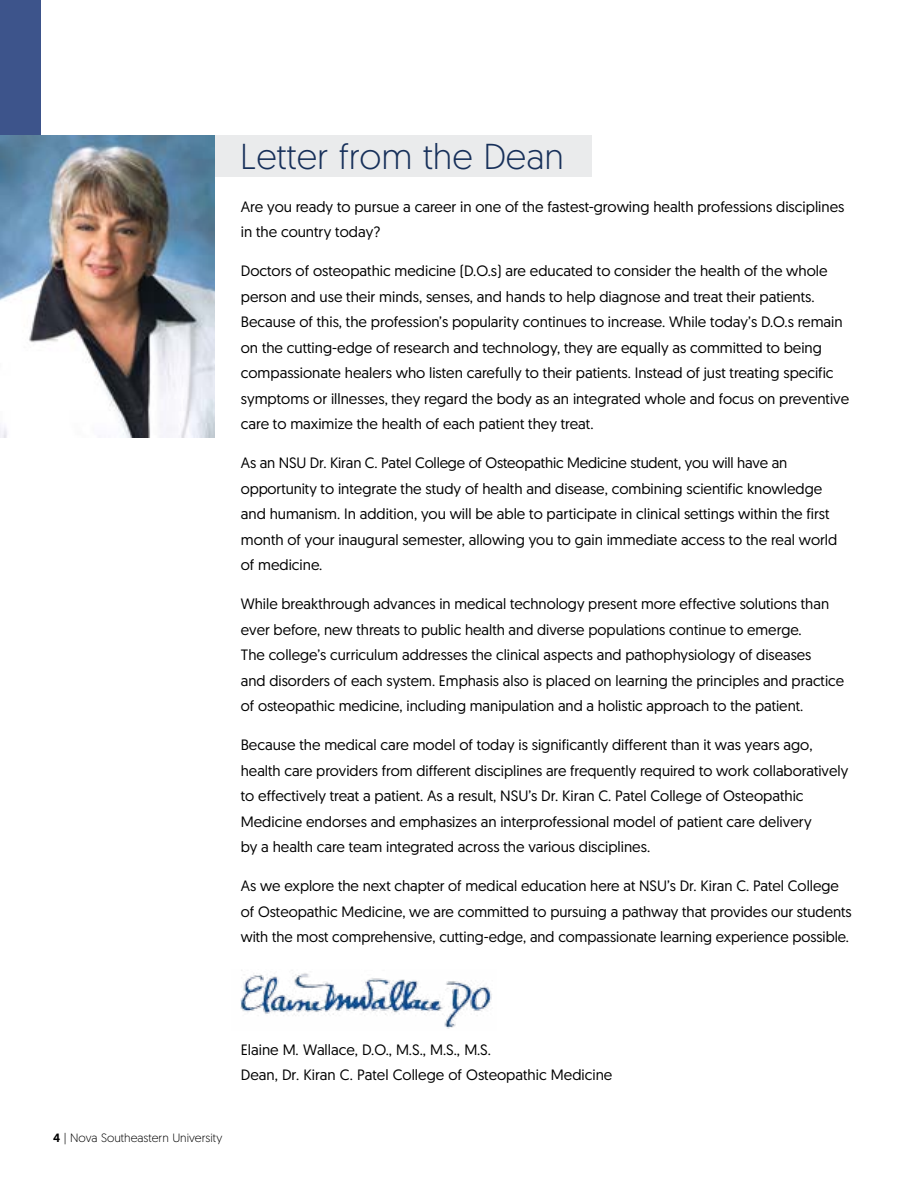
<style>
.page{position:relative;width:918px;height:1188px;background:#fff}
.page>*{position:absolute;margin:0;border:0;box-sizing:border-box;transform-origin:0 0}
.t1{font:300 36px "Geomanist";color:#17305a}
.t2{font:15px/25.5px "Geomanist";color:#000}
.t3{font:300 12px "Geomanist";color:#000}
.s1{font-weight:500}
</style>
<div class="page">
<div style="left:0;top:0;width:40px;height:160px;background:#3d548b"></div>
<div style="left:143px;top:135px;width:449px;height:41px;background:#eaebec"></div>
<img style="left:0;top:135px;width:214px;height:303px">
<img style="left:240px;top:970px;width:252px;height:59px">
<h1 class="t1" style="left:240px;top:133px;width:325px">Letter from the Dean</h1>
<p class="t2" style="left:241px;top:193px;width:605px">Are you ready to pursue a career in one of the fastest-growing health professions disciplines in the country today?</p>
<p class="t2" style="left:241px;top:258px;width:610px">Doctors of osteopathic medicine (D.O.s) are educated to consider the health of the whole person and use their minds, senses, and hands to help diagnose and treat their patients.<br>Because of this, the profession’s popularity continues to increase. While today’s D.O.s remain on the cutting-edge of research and technology, they are equally as committed to being compassionate healers who listen carefully to their patients. Instead of just treating specific symptoms or illnesses, they regard the body as an integrated whole and focus on preventive care to maximize the health of each patient they treat.</p>
<p class="t2" style="left:241px;top:450px;width:598px">As an NSU Dr. Kiran C. Patel College of Osteopathic Medicine student, you will have an opportunity to integrate the study of health and disease, combining scientific knowledge and humanism. In addition, you will be able to participate in clinical settings within the first month of your inaugural semester, allowing you to gain immediate access to the real world of medicine.</p>
<p class="t2" style="left:241px;top:591px;width:605px">While breakthrough advances in medical technology present more effective solutions than ever before, new threats to public health and diverse populations continue to emerge.<br>The college’s curriculum addresses the clinical aspects and pathophysiology of diseases<br>and disorders of each system. Emphasis also is placed on learning the principles and practice of osteopathic medicine, including manipulation and a holistic approach to the patient.</p>
<p class="t2" style="left:241px;top:732px;width:609px">Because the medical care model of today is significantly different than it was years ago, health care providers from different disciplines are frequently required to work collaboratively to effectively treat a patient. As a result, NSU’s Dr. Kiran C. Patel College of Osteopathic Medicine endorses and emphasizes an interprofessional model of patient care delivery<br>by a health care team integrated across the various disciplines.</p>
<p class="t2" style="left:241px;top:873px;width:612px">As we explore the next chapter of medical education here at NSU’s Dr. Kiran C. Patel College of Osteopathic Medicine, we are committed to pursuing a pathway that provides our students with the most comprehensive, cutting-edge, and compassionate learning experience possible.</p>
<p class="t2" style="left:241px;top:1036px;width:373px">Elaine M. Wallace, D.O., M.S., M.S., M.S.<br>Dean, Dr. Kiran C. Patel College of Osteopathic Medicine</p>
<p class="t3" style="left:53px;top:1130px;width:171px"><span class="s1">4</span> | Nova Southeastern University</p>
</div>
